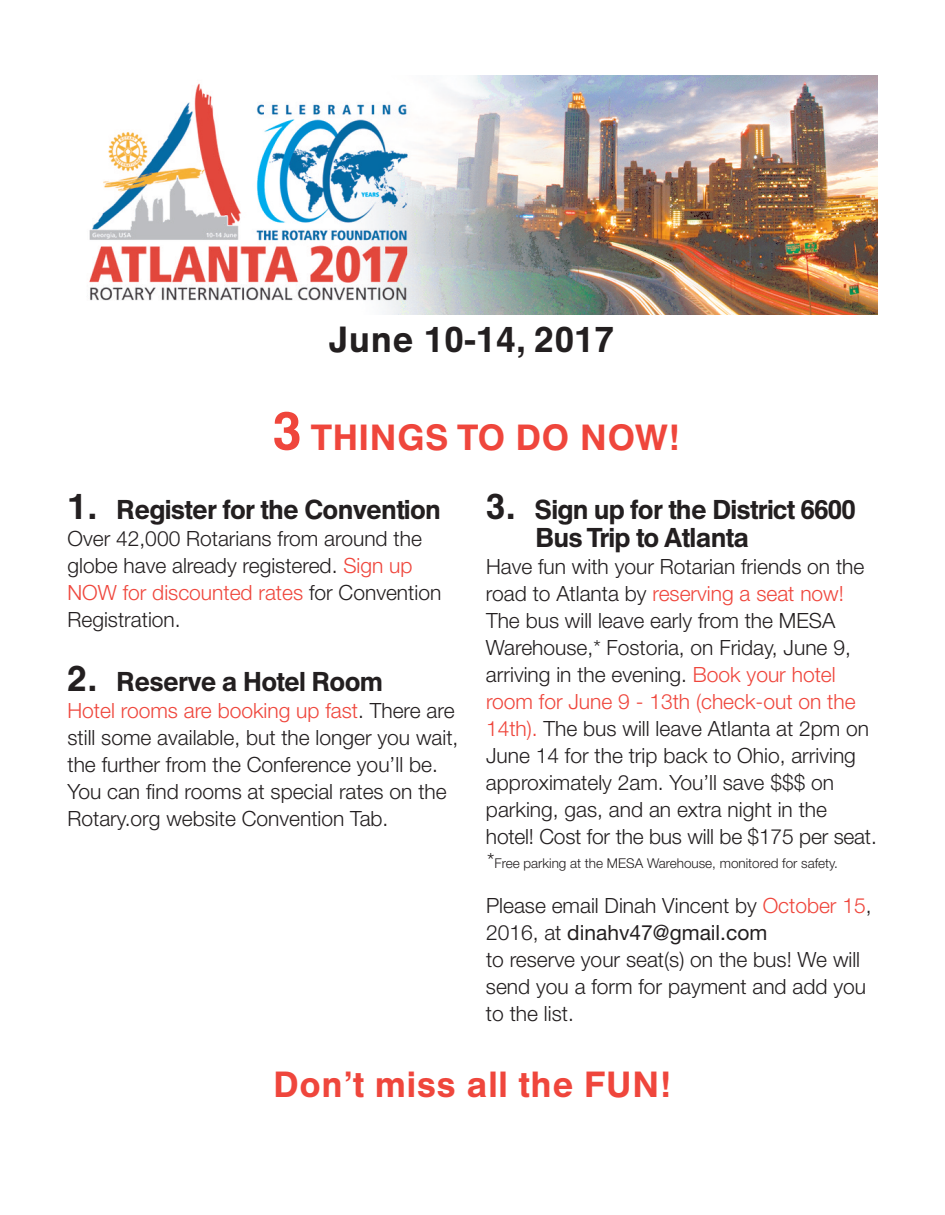
<style>
.page{position:relative;width:945px;height:1215px;background:#fff}
.page>*{position:absolute;margin:0;border:0;box-sizing:border-box;transform-origin:0 0}
.t1{font:700 36px "Helvetica Greek";color:#ef463c}
.t2{font:700 36px "Helvetica Greek";color:#231f20}
.t3{font:700 27px/28.5px "Helvetica Greek";letter-spacing:-.05em;color:#231f20}
.t4{font:300 21px/27px "Helvetica Neue";color:#231f20}
.t5{font:300 13.5px "Helvetica Neue";color:#231f20}
.s1{font-size:54px}
.s2{font-size:36px}
.s3{color:#ef463c}
.s4{font-size:21px}
.s5{font-weight:400}
</style>
<div class="page">
<img style="left:89px;top:75px;width:788px;height:239px">
<h1 class="t2" style="left:329px;top:326px;width:287px">June 10-14, 2017</h1>
<h1 class="t1" style="left:273px;top:424px;width:409px"><span class="s1">3</span> THINGS TO DO NOW!</h1>
<p class="t3" style="left:68px;top:498px;width:375px"><span class="s2">1.</span> Register for the Convention</p>
<p class="t4" style="left:67px;top:524px;width:375px">Over 42,000 Rotarians from around the globe have already registered. <span class="s3">Sign up NOW for discounted rates</span> for Convention Registration.</p>
<p class="t3" style="left:68px;top:670px;width:318px"><span class="s2">2.</span> Reserve a Hotel Room</p>
<p class="t4" style="left:68px;top:696px;width:392px"><span class="s3">Hotel rooms are booking up fast</span>. There are still some available, but the longer you wait, the further from the Conference you’ll be.<br>You can find rooms at special rates on the Rotary.org website Convention Tab.</p>
<p class="t3" style="left:535px;top:498px;width:323px;text-indent:-49px"><span class="s2">3.</span> Sign up for the District 6600<br>Bus Trip to Atlanta</p>
<p class="t4" style="left:486px;top:552px;width:392px">Have fun with your Rotarian friends on the road to Atlanta by <span class="s3">reserving a seat now!<br></span>The bus will leave early from the MESA Warehouse,* Fostoria, on Friday, June 9, arriving in the evening. <span class="s3">Book your hotel room for June 9 - 13th (check-out on the 14th).</span> The bus will leave Atlanta at 2pm on June 14 for the trip back to Ohio, arriving approximately 2am. You’ll save $$$ on parking, gas, and an extra night in the hotel! Cost for the bus will be $175 per seat.</p>
<p class="t5" style="left:487px;top:853px;width:353px"><span class="s4">*</span>Free parking at the MESA Warehouse, monitored for safety.</p>
<p class="t4" style="left:486px;top:891px;width:387px">Please email Dinah Vincent by <span class="s3">October 15</span>,<br>2016, at <span class="s5">dinahv47@gmail.com<br></span>to reserve your seat(s) on the bus! We will send you a form for payment and add you to the list.</p>
<h1 class="t1" style="left:273px;top:1071px;width:400px">Don’t miss all the FUN!</h1>
</div>
